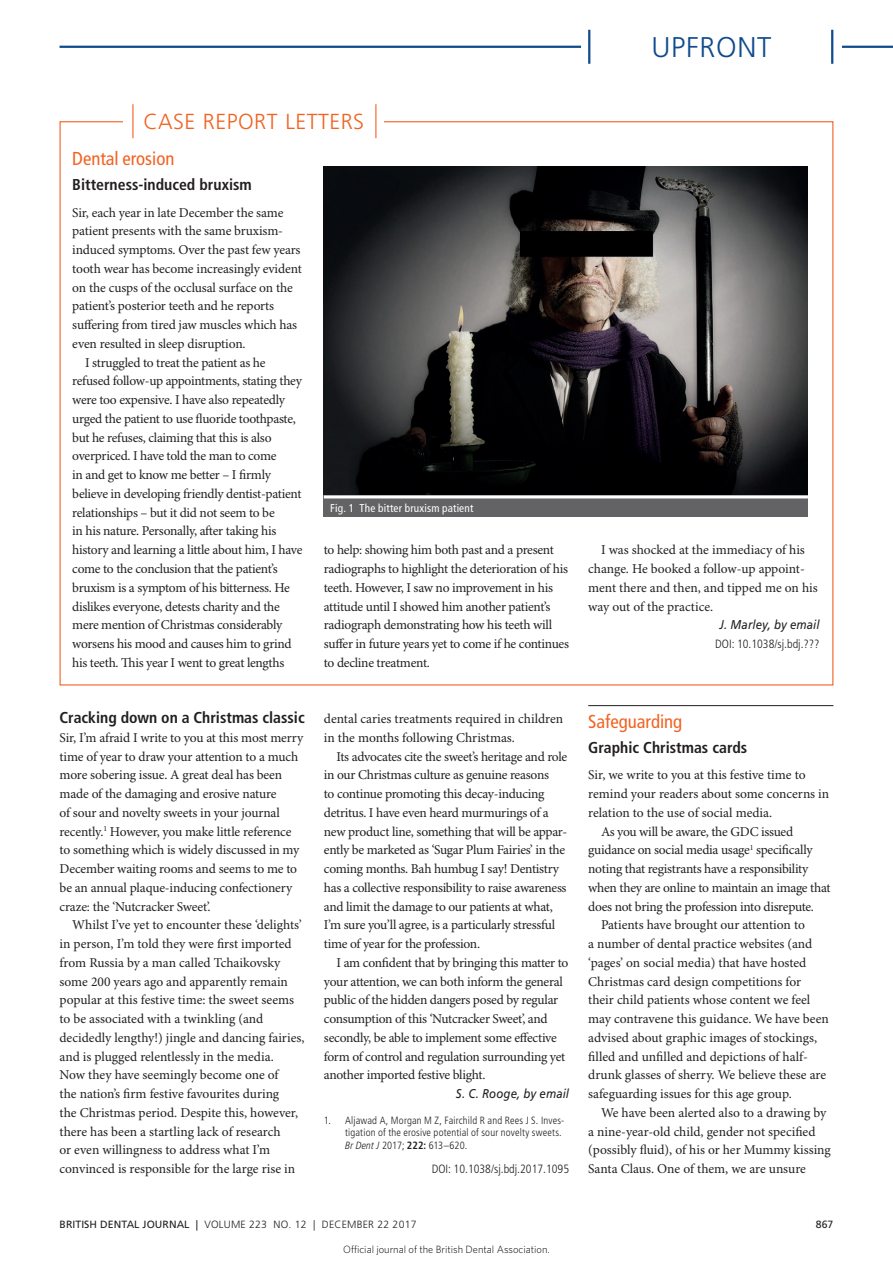
<style>
.page{position:relative;width:893px;height:1263px;background:#fff}
.page>*{position:absolute;margin:0;border:0;box-sizing:border-box;transform-origin:0 0}
.t1{font:300 28.5px "Frutiger LT Std";letter-spacing:.025em;color:#0f4b8d}
.page_header___top{font:300 21.75px "Frutiger LT Std";letter-spacing:.02em;color:#f26221}
.letters___heading_no{font:condensed 18.75px "Frutiger LT Std";color:#f26221}
.letters___heading{font:condensed 18.75px "Frutiger LT Std";color:#f26221}
.letters___crosshead{font:700 condensed 15.75px "Frutiger LT Std";color:#231f20}
.body_9pt_ragged{font:13.5px/18.8px "Minion Pro";letter-spacing:-.015em;color:#231f20}
.body_9pt_ragged_1st{font:13.5px/18.8px "Minion Pro";letter-spacing:-.01em;color:#231f20}
.letters___authors{font:italic 12.75px "Frutiger LT Std";letter-spacing:.005em;color:#231f20;scale:.9 1}
.DOI{font:300 condensed 12px "Frutiger LT Std";color:#231f20}
.fig_caption_3___upfr{font:condensed 11.25px "Frutiger LT Std";letter-spacing:.015em;color:#fff}
.references{font:300 condensed 10.5px/12.8px "Frutiger LT Std";letter-spacing:.015em;color:#231f20}
.page_footer{font:300 10.5px "Frutiger LT Std";letter-spacing:.02em;color:#231f20}
.t2{font:300 10.5px "Whitney";color:#000}
.page_footer-2{font:10.5px "Frutiger LT Std";color:#231f20}
.s1{font-style:italic}
.s2{font-weight:700}
.s3{font-weight:400}
</style>
<div class="page">
<hr style="left:588px;top:705px;width:245px;height:1px;background:#231f20">
<hr style="left:375px;top:104px;width:1px;height:34px;background:#f26221">
<hr style="left:132px;top:104px;width:1px;height:34px;background:#f26221">
<img style="left:324px;top:167px;width:484px;height:328px">
<div style="left:324px;top:495px;width:484px;height:22px;background:#636366"></div>
<hr style="left:324px;top:495px;width:484px;height:3px;background:#fff">
<hr style="left:60px;top:46px;width:833px;height:2px;background:#0f4b8d">
<div style="left:581px;top:30px;width:261px;height:34px;background:#fff"></div>
<hr style="left:831px;top:30px;width:2px;height:34px;background:#0f4b8d">
<hr style="left:588px;top:30px;width:2px;height:34px;background:#0f4b8d">
<h1 class="t1" style="left:651px;top:31px;width:121px">UPFRONT</h1>
<p class="page_header___top" style="left:143px;top:110px;width:222px">CASE REPORT LETTERS</p>
<p class="letters___heading_no" style="left:72px;top:148px;width:104px">Dental erosion</p>
<p class="letters___crosshead" style="left:72px;top:176px;width:181px">Bitterness-induced bruxism</p>
<p class="body_9pt_ragged_1st" style="left:72px;top:204px;width:231px">Sir, each year in late December the same patient presents with the same bruxism&shy;induced symptoms. Over the past few years tooth wear has become increasingly evident on the cusps of the occlusal surface on the patient’s posterior teeth and he reports suffering from tired jaw muscles which has even resulted in sleep disruption.</p>
<p class="body_9pt_ragged" style="left:72px;top:354px;width:232px;text-indent:13px">I struggled to treat the patient as he refused follow-up appointments, stating they were too expensive. I have also repeatedly urged the patient to use fluoride toothpaste, but he refuses, claiming that this is also overpriced. I have told the man to come<br>in and get to know me better – I firmly believe in developing friendly dentist-patient relationships – but it did not seem to be<br>in his nature. Personally, after taking his history and learning a little about him, I have come to the conclusion that the patient’s bruxism is a symptom of his bitterness. He dislikes everyone, detests charity and the mere mention of Christmas considerably worsens his mood and causes him to grind his teeth. This year I went to great lengths</p>
<p class="fig_caption_3___upfr" style="left:330px;top:501px;width:145px">Fig. 1 The bitter bruxism patient</p>
<p class="body_9pt_ragged" style="left:324px;top:541px;width:247px">to help: showing him both past and a present radiographs to highlight the deterioration of his teeth. However, I saw no improvement in his attitude until I showed him another patient’s radiograph demonstrating how his teeth will suffer in future years yet to come if he continues to decline treatment.</p>
<p class="letters___crosshead" style="left:60px;top:708px;width:247px">Cracking down on a Christmas classic</p>
<p class="body_9pt_ragged_1st" style="left:60px;top:729px;width:245px">Sir, I’m afraid I write to you at this most merry time of year to draw your attention to a much more sobering issue. A great deal has been made of the damaging and erosive nature<br>of sour and novelty sweets in your journal recently.<sup>1</sup> However, you make little reference to something which is widely discussed in my December waiting rooms and seems to me to be an annual plaque-inducing confectionery craze: the ‘Nutcracker Sweet’.</p>
<p class="body_9pt_ragged" style="left:60px;top:916px;width:246px;text-indent:13px">Whilst I’ve yet to encounter these ‘delights’ in person, I’m told they were first imported from Russia by a man called Tchaikovsky some 200 years ago and apparently remain popular at this festive time: the sweet seems to be associated with a twinkling (and decidedly lengthy!) jingle and dancing fairies, and is plugged relentlessly in the media.<br>Now they have seemingly become one of<br>the nation’s firm festive favourites during<br>the Christmas period. Despite this, however, there has been a startling lack of research<br>or even willingness to address what I’m convinced is responsible for the large rise in</p>
<p class="body_9pt_ragged" style="left:324px;top:710px;width:241px">dental caries treatments required in children in the months following Christmas.</p>
<p class="body_9pt_ragged" style="left:324px;top:747px;width:245px;text-indent:13px">Its advocates cite the sweet’s heritage and role in our Christmas culture as genuine reasons<br>to continue promoting this decay-inducing detritus. I have even heard murmurings of a new product line, something that will be appar&shy;ently be marketed as ‘Sugar Plum Fairies’ in the coming months. Bah humbug I say! Dentistry has a collective responsibility to raise awareness and limit the damage to our patients at what, I’m sure you’ll agree, is a particularly stressful time of year for the profession.</p>
<p class="body_9pt_ragged" style="left:324px;top:954px;width:246px;text-indent:13px">I am confident that by bringing this matter to your attention, we can both inform the general public of the hidden dangers posed by regular consumption of this ‘Nutcracker Sweet’, and secondly, be able to implement some effective form of control and regulation surrounding yet another imported festive blight.</p>
<p class="letters___authors" style="left:456px;top:1086px;width:127px">S. C. Rooge, by email</p>
<p class="references" style="left:345px;top:1114px;width:221px;text-indent:-21px">1. Aljawad A, Morgan M Z, Fairchild R and Rees J S. Inves&shy;tigation of the erosive potential of sour novelty sweets.<br><span class="s1">Br Dent J</span> 2017; <span class="s2">222:</span> 613–620.</p>
<p class="DOI" style="left:432px;top:1162px;width:139px">DOI: 10.1038/sj.bdj.2017.1095</p>
<p class="body_9pt_ragged" style="left:588px;top:541px;width:231px;text-indent:13px">I was shocked at the immediacy of his change. He booked a follow-up appoint&shy;ment there and then, and tipped me on his way out of the practice.</p>
<p class="letters___authors" style="left:720px;top:617px;width:113px">J. Marley, by email</p>
<p class="DOI" style="left:715px;top:637px;width:106px">DOI: 10.1038/sj.bdj.???</p>
<p class="letters___heading" style="left:588px;top:710px;width:96px">Safeguarding</p>
<p class="letters___crosshead" style="left:588px;top:738px;width:160px">Graphic Christmas cards</p>
<p class="body_9pt_ragged_1st" style="left:588px;top:766px;width:243px">Sir, we write to you at this festive time to remind your readers about some concerns in relation to the use of social media.</p>
<p class="body_9pt_ragged" style="left:588px;top:822px;width:244px;text-indent:13px">As you will be aware, the GDC issued guidance on social media usage<sup>1</sup> specifically noting that registrants have a responsibility when they are online to maintain an image that does not bring the profession into disrepute.</p>
<p class="body_9pt_ragged" style="left:588px;top:916px;width:242px;text-indent:13px">Patients have brought our attention to<br>a number of dental practice websites (and ‘pages’ on social media) that have hosted Christmas card design competitions for their child patients whose content we feel may contravene this guidance. We have been advised about graphic images of stockings, filled and unfilled and depictions of half&shy;drunk glasses of sherry. We believe these are safeguarding issues for this age group.</p>
<p class="body_9pt_ragged" style="left:588px;top:1104px;width:244px;text-indent:13px">We have been alerted also to a drawing by a nine-year-old child, gender not specified (possibly fluid), of his or her Mummy kissing Santa Claus. One of them, we are unsure</p>
<p class="page_footer" style="left:60px;top:1219px;width:359px"><span class="s3">BRITISH DENTAL JOURNAL |</span> VOLUME 223 NO. 12 | DECEMBER 22 2017</p>
<p class="page_footer-2" style="left:816px;top:1218px;width:19px">867</p>
<p class="t2" style="left:343px;top:1243px;width:208px">Official journal of the British Dental Association.</p>
</div>
